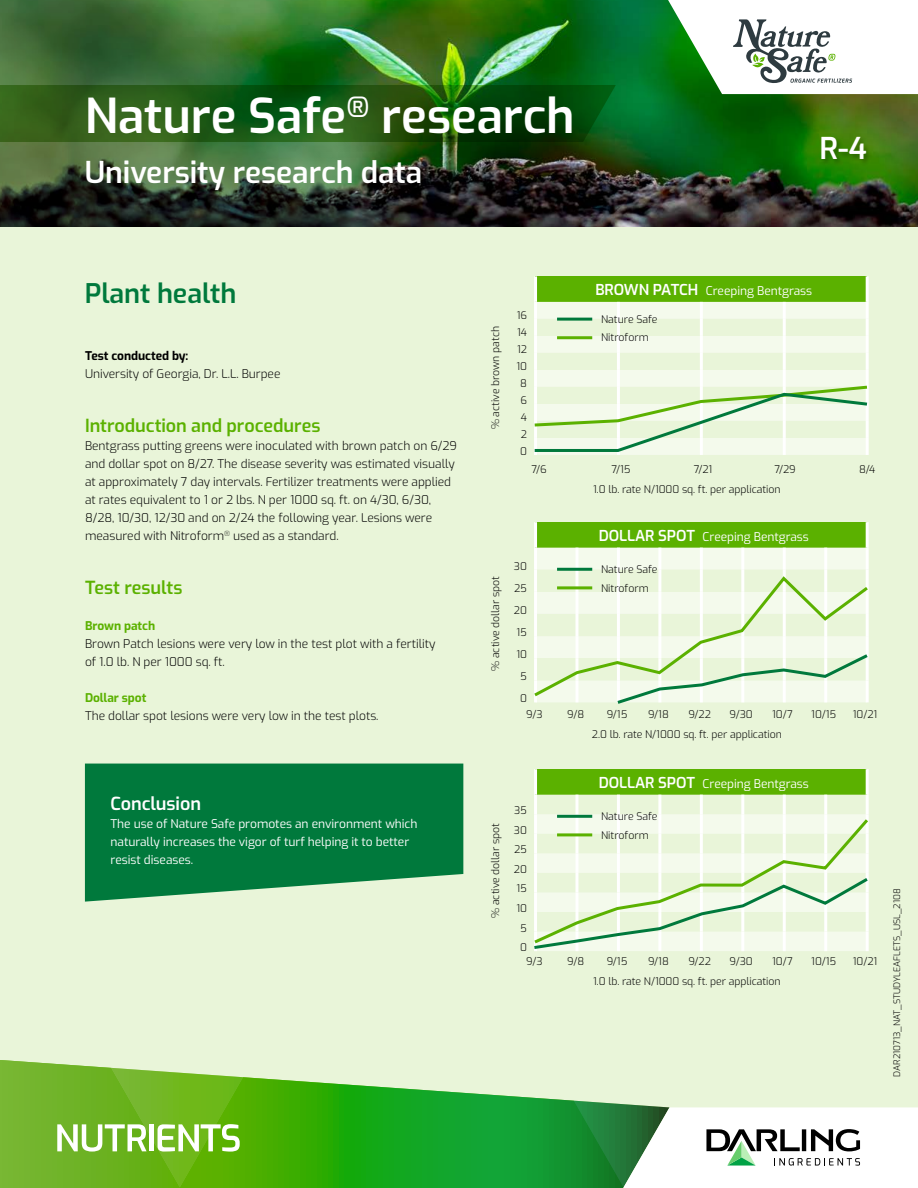
<style>
.page{position:relative;width:918px;height:1188px;background:#e9f5d9}
.page>*{position:absolute;margin:0;border:0;box-sizing:border-box;transform-origin:0 0}
.t1{font:600 48px "Exo";letter-spacing:-.005em;color:#fff}
.t2{font:600 30px "Exo";letter-spacing:-.005em;color:#fff}
.t3{font:600 27px "Exo";letter-spacing:-.005em;color:#00793c}
.t4{font:600 18px "Exo";letter-spacing:-.005em;color:#5bb100}
.t5{font:600 18px "Exo";letter-spacing:-.005em;color:#fff}
.t6{font:300 12px/18px "Exo";letter-spacing:-.005em;color:#000}
.t7{font:12px/18px "Exo";letter-spacing:-.005em;color:#fff}
.t8{font:700 12px "Exo";letter-spacing:-.005em;color:#5bb100}
.t9{font:700 12px "Exo";letter-spacing:-.005em;color:#000}
.t10{font:300 10.5px/17px "Exo";letter-spacing:-.005em;color:#000}
.t11{font:300 9px "Exo";letter-spacing:-.005em;color:#000}
.s1{font-weight:600;font-size:15px}
</style>
<div class="page">
<svg style="left:243px;top:1077px;width:335px;height:111px;background:#35af2f"></svg>
<svg style="left:574px;top:1101px;width:344px;height:87px;background:#bfd4c2"></svg>
<svg style="left:0;top:1060px;width:243px;height:128px;background:#7fbd3c"></svg>
<img style="left:651px;top:0;width:267px;height:227px">
<img style="left:0;top:0;width:651px;height:227px">
<svg style="left:0;top:85px;width:616px;height:57px;background:#1c5612"></svg>
<div style="left:820px;top:136px;width:53px;height:30px;background:#000;opacity:.25"></div>
<svg style="left:656px;top:0;width:262px;height:94px;background:#c7dbcb"></svg>
<div style="left:536px;top:276px;width:331px;height:26px;background:#5bb100"></div>
<div style="left:537px;top:302px;width:329px;height:153px;background:#f4faec"></div>
<hr style="left:534px;top:438px;width:3px;height:17px;background:#fff">
<hr style="left:866px;top:276px;width:3px;height:26px;background:#fff">
<hr style="left:617px;top:302px;width:3px;height:17px;background:#fff">
<hr style="left:700px;top:302px;width:3px;height:17px;background:#fff">
<hr style="left:783px;top:302px;width:3px;height:17px;background:#fff">
<hr style="left:866px;top:302px;width:3px;height:17px;background:#fff">
<hr style="left:534px;top:276px;width:3px;height:26px;background:#fff">
<hr style="left:534px;top:302px;width:3px;height:17px;background:#fff">
<hr style="left:617px;top:438px;width:3px;height:17px;background:#fff">
<hr style="left:700px;top:438px;width:3px;height:17px;background:#fff">
<hr style="left:783px;top:438px;width:3px;height:17px;background:#fff">
<hr style="left:866px;top:438px;width:3px;height:17px;background:#fff">
<svg style="left:534px;top:319px;width:335px;height:134px"></svg>
<hr style="left:557px;top:318px;width:35px;height:3px;background:#00793c">
<hr style="left:557px;top:336px;width:35px;height:3px;background:#5bb100">
<div style="left:536px;top:522px;width:331px;height:26px;background:#5bb100"></div>
<div style="left:537px;top:548px;width:329px;height:22px;background:#f4faec"></div>
<hr style="left:534px;top:548px;width:3px;height:22px;background:#fff">
<hr style="left:866px;top:522px;width:3px;height:26px;background:#fff">
<hr style="left:534px;top:522px;width:3px;height:26px;background:#fff">
<hr style="left:575px;top:548px;width:3px;height:22px;background:#fff">
<hr style="left:617px;top:548px;width:3px;height:22px;background:#fff">
<hr style="left:658px;top:548px;width:3px;height:22px;background:#fff">
<hr style="left:700px;top:548px;width:3px;height:22px;background:#fff">
<hr style="left:741px;top:548px;width:3px;height:22px;background:#fff">
<hr style="left:783px;top:548px;width:3px;height:22px;background:#fff">
<hr style="left:824px;top:548px;width:3px;height:22px;background:#fff">
<hr style="left:866px;top:548px;width:3px;height:22px;background:#fff">
<svg style="left:534px;top:570px;width:335px;height:134px"></svg>
<hr style="left:557px;top:568px;width:35px;height:3px;background:#00793c">
<hr style="left:557px;top:586px;width:35px;height:3px;background:#5bb100">
<div style="left:536px;top:769px;width:331px;height:26px;background:#5bb100"></div>
<hr style="left:534px;top:795px;width:3px;height:19px;background:#fff">
<hr style="left:534px;top:814px;width:3px;height:20px;background:#fff">
<hr style="left:866px;top:769px;width:3px;height:26px;background:#fff">
<hr style="left:534px;top:769px;width:3px;height:26px;background:#fff">
<hr style="left:575px;top:795px;width:3px;height:19px;background:#fff">
<hr style="left:617px;top:795px;width:3px;height:19px;background:#fff">
<hr style="left:658px;top:795px;width:3px;height:19px;background:#fff">
<hr style="left:700px;top:795px;width:3px;height:19px;background:#fff">
<hr style="left:741px;top:795px;width:3px;height:19px;background:#fff">
<hr style="left:783px;top:795px;width:3px;height:19px;background:#fff">
<hr style="left:824px;top:795px;width:3px;height:19px;background:#fff">
<hr style="left:866px;top:795px;width:3px;height:19px;background:#fff">
<hr style="left:575px;top:814px;width:3px;height:20px;background:#fff">
<hr style="left:617px;top:814px;width:3px;height:20px;background:#fff">
<hr style="left:658px;top:814px;width:3px;height:20px;background:#fff">
<hr style="left:700px;top:814px;width:3px;height:20px;background:#fff">
<hr style="left:741px;top:814px;width:3px;height:20px;background:#fff">
<hr style="left:783px;top:814px;width:3px;height:20px;background:#fff">
<hr style="left:824px;top:814px;width:3px;height:20px;background:#fff">
<hr style="left:866px;top:814px;width:3px;height:20px;background:#fff">
<svg style="left:534px;top:946px;width:335px;height:5px;background:#f0f7ea"></svg>
<svg style="left:534px;top:816px;width:335px;height:130px"></svg>
<hr style="left:557px;top:815px;width:35px;height:3px;background:#00793c">
<hr style="left:557px;top:833px;width:35px;height:3px;background:#5bb100">
<svg style="left:85px;top:764px;width:378px;height:138px;background:#17854c"></svg>
<h1 class="t1" style="left:85px;top:80px;width:491px">Nature Safe<sup>®</sup> research</h1>
<h2 class="t2" style="left:85px;top:149px;width:339px">University research data</h2>
<h2 class="t2" style="left:820px;top:126px;width:49px">R-4</h2>
<h3 class="t3" style="left:85px;top:273px;width:153px">Plant health</h3>
<p class="t7" style="left:595px;top:281px;width:218px"><span class="s1">BROWN PATCH</span> Creeping Bentgrass</p>
<p class="t10" style="left:516px;top:306px;width:12px;text-align:center">16<br>14<br>12<br>10<br>8<br>6<br>4<br>2<br>0</p>
<p class="t10" style="left:532px;top:460px;width:17px">7/6</p>
<p class="t10" style="left:612px;top:460px;width:20px">7/15</p>
<p class="t10" style="left:694px;top:460px;width:20px">7/21</p>
<p class="t10" style="left:775px;top:460px;width:23px">7/29</p>
<p class="t10" style="left:859px;top:460px;width:18px">8/4</p>
<p class="t10" style="left:601px;top:309px;width:58px;line-height:18.6px">Nature Safe<br>Nitroform</p>
<p class="t10" style="left:486px;top:429px;width:105px;rotate:-90deg">% active brown patch</p>
<p class="t9" style="left:85px;top:347px;width:105px">Test conducted by:</p>
<p class="t6" style="left:85px;top:364px;width:197px">University of Georgia, Dr. L.L. Burpee</p>
<h3 class="t4" style="left:85px;top:412px;width:237px">Introduction and procedures</h3>
<p class="t6" style="left:85px;top:436px;width:374px">Bentgrass putting greens were inoculated with brown patch on 6/29 and dollar spot on 8/27. The disease severity was estimated visually at approximately 7 day intervals. Fertilizer treatments were applied at rates equivalent to 1 or 2 lbs. N per 1000 sq. ft. on 4/30, 6/30, 8/28, 10/30, 12/30 and on 2/24 the following year. Lesions were measured with Nitroform<sup>®</sup> used as a standard.</p>
<p class="t10" style="left:593px;top:480px;width:189px">1.0 lb. rate N/1000 sq. ft. per application</p>
<p class="t7" style="left:599px;top:527px;width:212px"><span class="s1">DOLLAR SPOT</span> Creeping Bentgrass</p>
<h3 class="t4" style="left:85px;top:574px;width:99px">Test results</h3>
<p class="t8" style="left:85px;top:617px;width:72px">Brown patch</p>
<p class="t6" style="left:85px;top:634px;width:352px">Brown Patch lesions were very low in the test plot with a fertility of 1.0 lb. N per 1000 sq. ft.</p>
<p class="t8" style="left:85px;top:689px;width:63px">Dollar spot</p>
<p class="t6" style="left:85px;top:706px;width:295px">The dollar spot lesions were very low in the test plots.</p>
<h3 class="t5" style="left:111px;top:790px;width:92px">Conclusion</h3>
<p class="t7" style="left:111px;top:814px;width:309px">The use of Nature Safe promotes an environment which naturally increases the vigor of turf helping it to better resist diseases.</p>
<p class="t10" style="left:486px;top:671px;width:96px;rotate:-90deg">% active dollar spot</p>
<p class="t10" style="left:514px;top:554px;width:15px;line-height:22px;text-align:right">30<br>25<br>20<br>15<br>10<br>5<br>0</p>
<p class="t10" style="left:601px;top:559px;width:58px;line-height:18.6px">Nature Safe<br>Nitroform</p>
<p class="t10" style="left:526px;top:706px;width:18px">9/3</p>
<p class="t10" style="left:567px;top:706px;width:19px">9/8</p>
<p class="t10" style="left:607px;top:706px;width:22px">9/15</p>
<p class="t10" style="left:648px;top:706px;width:22px">9/18</p>
<p class="t10" style="left:688px;top:706px;width:24px">9/22</p>
<p class="t10" style="left:729px;top:706px;width:25px">9/30</p>
<p class="t10" style="left:772px;top:706px;width:22px">10/7</p>
<p class="t10" style="left:811px;top:706px;width:27px">10/15</p>
<p class="t10" style="left:853px;top:706px;width:26px">10/21</p>
<p class="t10" style="left:592px;top:726px;width:192px">2.0 lb. rate N/1000 sq. ft. per application</p>
<p class="t10" style="left:486px;top:918px;width:96px;rotate:-90deg">% active dollar spot</p>
<p class="t10" style="left:514px;top:800px;width:15px;line-height:19.5px;text-align:right">35<br>30<br>25<br>20<br>15<br>10<br>5<br>0</p>
<p class="t7" style="left:599px;top:774px;width:212px"><span class="s1">DOLLAR SPOT</span> Creeping Bentgrass</p>
<p class="t10" style="left:601px;top:806px;width:58px;line-height:18.6px">Nature Safe<br>Nitroform</p>
<p class="t10" style="left:526px;top:953px;width:18px">9/3</p>
<p class="t10" style="left:567px;top:953px;width:19px">9/8</p>
<p class="t10" style="left:607px;top:953px;width:22px">9/15</p>
<p class="t10" style="left:648px;top:953px;width:22px">9/18</p>
<p class="t10" style="left:688px;top:953px;width:24px">9/22</p>
<p class="t10" style="left:729px;top:953px;width:25px">9/30</p>
<p class="t10" style="left:772px;top:953px;width:22px">10/7</p>
<p class="t10" style="left:811px;top:953px;width:27px">10/15</p>
<p class="t10" style="left:853px;top:953px;width:26px">10/21</p>
<p class="t10" style="left:593px;top:973px;width:189px">1.0 lb. rate N/1000 sq. ft. per application</p>
<p class="t11" style="left:890px;top:1077px;width:190px;rotate:-90deg">DAR210713_NAT_STUDYLEAFLETS_USL_2108</p>
</div>
